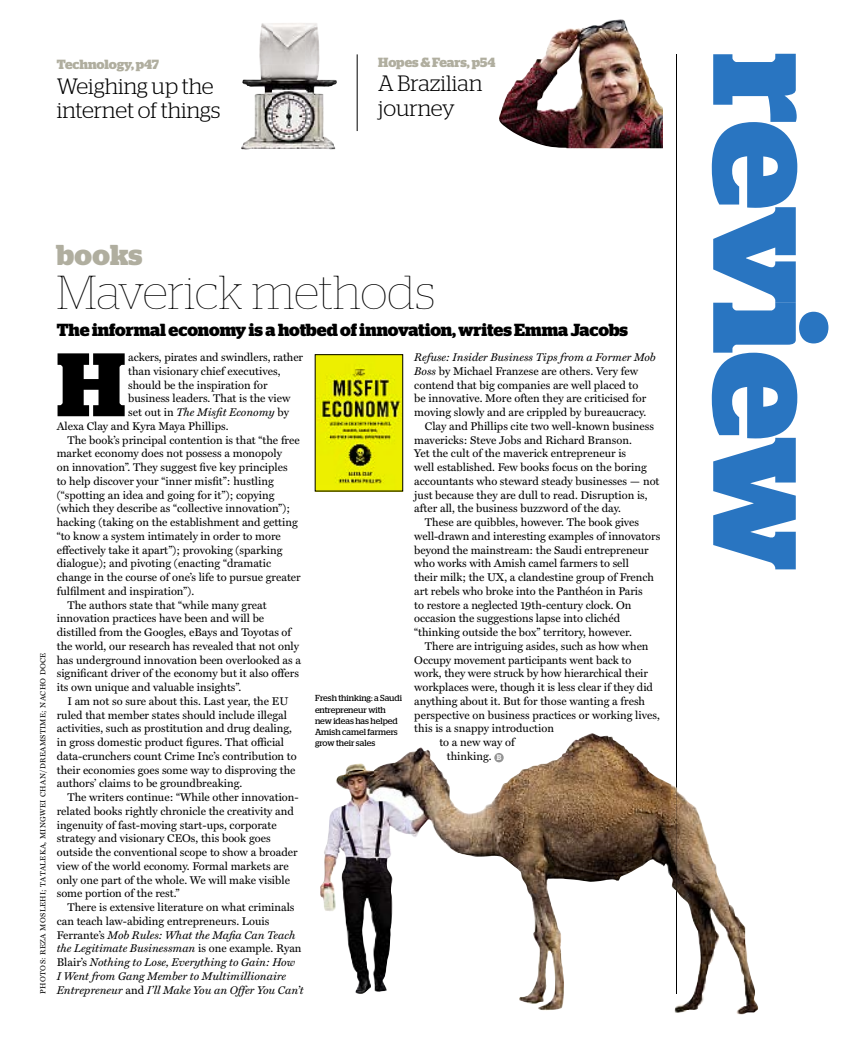
<style>
.page{position:relative;width:858px;height:1063px;background:#fff}
.page>*{position:absolute;margin:0;border:0;box-sizing:border-box;transform-origin:0 0}
.t1{font:156.25px "Stag Bold OV GUBUWA";letter-spacing:-.015em;color:#2975c1}
.t2{font:89.88px "Stag Bold OV GUBUWA";color:#000}
.t3{font:47.5px "Stag Thin OV KUBUWA";letter-spacing:.005em;color:#000}
.t4{font:28.75px "Stag Bold OV GUBUWA";letter-spacing:.01em;color:#b0ae9f}
.t5{font:22.12px/24.4px "Stag Light OV IUBUWA";color:#000}
.t6{font:17.5px "Stag Bold OV GUBUWA";color:#000}
.t7{font:13.25px "Stag Bold OV GUBUWA";letter-spacing:-.005em;color:#b0ae9f}
.t8{font:11.25px "Miller Text Roman OV HUBUWA";color:#000}
.t9{font:11.25px "Miller Text Italic OV JUBUWA";color:#000}
.t10{font:8.75px/11.2px "Stag Book OV LUBUWA";color:#000}
.t11{font:7.5px "Miller Text Roman OV HUBUWA";letter-spacing:.05em;color:#000}
.t12{font:7.5px "Stag Medium OV MUBUWA";color:#fff}
.s1{font-family:"Miller Text Roman OV HUBUWA"}
.s2{font-family:"Miller Text Italic OV JUBUWA"}
</style>
<div class="page">
<hr style="left:676px;top:54px;width:1px;height:940px;background:#000">
<hr style="left:357px;top:54px;width:1px;height:77px;background:#000">
<img style="left:317px;top:357px;width:84px;height:132px">
<div style="left:315px;top:355px;width:88px;height:136px;border:1px solid #000"></div>
<img style="left:324px;top:747px;width:126px;height:106px">
<img style="left:494px;top:733px;width:177px;height:161px">
<img style="left:450px;top:798px;width:45px;height:59px">
<img style="left:671px;top:784px;width:44px;height:229px">
<img style="left:320px;top:853px;width:72px;height:141px">
<img style="left:715px;top:864px;width:43px;height:150px">
<img style="left:519px;top:894px;width:45px;height:117px">
<img style="left:676px;top:787px;width:1px;height:104px">
<img style="left:259px;top:23px;width:60px;height:42px">
<img style="left:242px;top:65px;width:95px;height:42px">
<img style="left:241px;top:107px;width:94px;height:42px">
<img style="left:499px;top:19px;width:164px;height:129px">
<p class="t7" style="left:57px;top:57px;width:104px">Technology,p47</p>
<p class="t5" style="left:57px;top:74px;width:165px">Weighing up the internet of things</p>
<p class="t7" style="left:378px;top:54px;width:118px">Hopes&amp;Fears,p54</p>
<p class="t5" style="left:378px;top:71px;width:106px">A Brazilian journey</p>
<p class="t11" style="left:38px;top:994px;width:343px;rotate:-90deg">PHOTOS: REZA MOSLEHI; TATALEKA, MINGWEI CHAN/DREAMSTIME; NACHO DOCE</p>
<p class="t4" style="left:57px;top:238px;width:87px">books</p>
<p class="t3" style="left:57px;top:267px;width:379px">Maverick methods</p>
<p class="t6" style="left:57px;top:319px;width:573px">Theinformaleconomyisahotbedofinnovation,writesEmmaJacobs</p>
<p class="t2" style="left:57px;top:332px;width:70px">H</p>
<p class="t8" style="left:128px;top:351px;width:176px">ackers, pirates and swindlers, rather</p>
<p class="t8" style="left:128px;top:365px;width:154px">than visionary chief executives,</p>
<p class="t8" style="left:128px;top:378px;width:141px">should be the inspiration for</p>
<p class="t8" style="left:128px;top:392px;width:164px">business leaders. That is the view</p>
<p class="t9" style="left:128px;top:406px;width:162px"><span class="s1">set out in</span> The Misfit Economy <span class="s1">by</span></p>
<p class="t8" style="left:57px;top:420px;width:173px">Alexa Clay and Kyra Maya Phillips.</p>
<p class="t8" style="left:67px;top:433px;width:234px">The book’s principal contention is that “the free</p>
<p class="t8" style="left:57px;top:447px;width:227px">market economy does not possess a monopoly</p>
<p class="t8" style="left:57px;top:461px;width:232px">on innovation”. They suggest five key principles</p>
<p class="t8" style="left:57px;top:475px;width:218px">to help discover your “inner misfit”: hustling</p>
<p class="t8" style="left:57px;top:488px;width:219px">(“spotting an idea and going for it”); copying</p>
<p class="t8" style="left:57px;top:502px;width:235px">(which they describe as “collective innovation”);</p>
<p class="t8" style="left:57px;top:516px;width:242px">hacking (taking on the establishment and getting</p>
<p class="t8" style="left:57px;top:530px;width:226px">“to know a system intimately in order to more</p>
<p class="t8" style="left:57px;top:543px;width:227px">effectively take it apart”); provoking (sparking</p>
<p class="t8" style="left:57px;top:557px;width:216px">dialogue); and pivoting (enacting “dramatic</p>
<p class="t8" style="left:57px;top:571px;width:245px">change in the course of one’s life to pursue greater</p>
<p class="t8" style="left:57px;top:584px;width:139px">fulfilment and inspiration”).</p>
<p class="t8" style="left:67px;top:598px;width:201px">The authors state that “while many great</p>
<p class="t8" style="left:57px;top:612px;width:209px">innovation practices have been and will be</p>
<p class="t8" style="left:57px;top:626px;width:236px">distilled from the Googles, eBays and Toyotas of</p>
<p class="t8" style="left:57px;top:639px;width:244px">the world, our research has revealed that not only</p>
<p class="t8" style="left:57px;top:653px;width:246px">has underground innovation been overlooked as a</p>
<p class="t8" style="left:57px;top:667px;width:244px">significant driver of the economy but it also offers</p>
<p class="t8" style="left:57px;top:681px;width:186px">its own unique and valuable insights”.</p>
<p class="t8" style="left:67px;top:694px;width:222px">I am not so sure about this. Last year, the EU</p>
<p class="t8" style="left:57px;top:708px;width:232px">ruled that member states should include illegal</p>
<p class="t8" style="left:57px;top:722px;width:237px">activities, such as prostitution and drug dealing,</p>
<p class="t8" style="left:57px;top:736px;width:229px">in gross domestic product figures. That official</p>
<p class="t8" style="left:57px;top:749px;width:241px">data-crunchers count Crime Inc’s contribution to</p>
<p class="t8" style="left:57px;top:763px;width:240px">their economies goes some way to disproving the</p>
<p class="t8" style="left:57px;top:777px;width:187px">authors’ claims to be groundbreaking.</p>
<p class="t8" style="left:67px;top:791px;width:233px">The writers continue: “While other innovation-</p>
<p class="t8" style="left:57px;top:804px;width:239px">related books rightly chronicle the creativity and</p>
<p class="t8" style="left:57px;top:818px;width:221px">ingenuity of fast-moving start-ups, corporate</p>
<p class="t8" style="left:57px;top:832px;width:215px">strategy and visionary CEOs, this book goes</p>
<p class="t8" style="left:57px;top:846px;width:242px">outside the conventional scope to show a broader</p>
<p class="t8" style="left:57px;top:859px;width:233px">view of the world economy. Formal markets are</p>
<p class="t8" style="left:57px;top:873px;width:235px">only one part of the whole. We will make visible</p>
<p class="t8" style="left:57px;top:887px;width:124px">some portion of the rest.”</p>
<p class="t8" style="left:67px;top:901px;width:229px">There is extensive literature on what criminals</p>
<p class="t8" style="left:57px;top:914px;width:214px">can teach law-abiding entrepreneurs. Louis</p>
<p class="t9" style="left:57px;top:928px;width:240px"><span class="s1">Ferrante’s</span> Mob Rules: What the Mafia Can Teach</p>
<p class="t9" style="left:57px;top:942px;width:246px">the Legitimate Businessman <span class="s1">is one example. Ryan</span></p>
<p class="t9" style="left:57px;top:956px;width:240px"><span class="s1">Blair’s</span> Nothing to Lose, Everything to Gain: How</p>
<p class="t9" style="left:57px;top:969px;width:231px">I Went from Gang Member to Multimillionaire</p>
<p class="t9" style="left:57px;top:983px;width:248px">Entrepreneur <span class="s1">and</span> I’ll Make You an Offer You Can’t</p>
<p class="t10" style="left:315px;top:693px;width:89px">Fresh thinking: a Saudi entrepreneur with new ideas has helped<br>Amish camel farmers grow their sales</p>
<p class="t9" style="left:414px;top:351px;width:243px">Refuse: Insider Business Tips from a Former Mob</p>
<p class="t8" style="left:414px;top:364px;width:225px"><span class="s2">Boss</span> by Michael Franzese are others. Very few</p>
<p class="t8" style="left:414px;top:378px;width:226px">contend that big companies are well placed to</p>
<p class="t8" style="left:414px;top:392px;width:233px">be innovative. More often they are criticised for</p>
<p class="t8" style="left:414px;top:406px;width:233px">moving slowly and are crippled by bureaucracy.</p>
<p class="t8" style="left:425px;top:419px;width:231px">Clay and Phillips cite two well-known business</p>
<p class="t8" style="left:414px;top:433px;width:219px">mavericks: Steve Jobs and Richard Branson.</p>
<p class="t8" style="left:414px;top:447px;width:213px">Yet the cult of the maverick entrepreneur is</p>
<p class="t8" style="left:414px;top:461px;width:234px">well established. Few books focus on the boring</p>
<p class="t8" style="left:414px;top:474px;width:247px">accountants who steward steady businesses — not</p>
<p class="t8" style="left:414px;top:488px;width:235px">just because they are dull to read. Disruption is,</p>
<p class="t8" style="left:414px;top:502px;width:208px">after all, the business buzzword of the day.</p>
<p class="t8" style="left:425px;top:516px;width:216px">These are quibbles, however. The book gives</p>
<p class="t8" style="left:414px;top:529px;width:247px">well-drawn and interesting examples of innovators</p>
<p class="t8" style="left:414px;top:543px;width:236px">beyond the mainstream: the Saudi entrepreneur</p>
<p class="t8" style="left:414px;top:557px;width:216px">who works with Amish camel farmers to sell</p>
<p class="t8" style="left:414px;top:571px;width:241px">their milk; the UX, a clandestine group of French</p>
<p class="t8" style="left:414px;top:584px;width:230px">art rebels who broke into the Panthéon in Paris</p>
<p class="t8" style="left:414px;top:598px;width:219px">to restore a neglected 19th-century clock. On</p>
<p class="t8" style="left:414px;top:612px;width:207px">occasion the suggestions lapse into clichéd</p>
<p class="t8" style="left:414px;top:626px;width:219px">“thinking outside the box” territory, however.</p>
<p class="t8" style="left:425px;top:639px;width:225px">There are intriguing asides, such as how when</p>
<p class="t8" style="left:414px;top:653px;width:218px">Occupy movement participants went back to</p>
<p class="t8" style="left:414px;top:667px;width:235px">work, they were struck by how hierarchical their</p>
<p class="t8" style="left:414px;top:681px;width:240px">workplaces were, though it is less clear if they did</p>
<p class="t8" style="left:414px;top:694px;width:232px">anything about it. But for those wanting a fresh</p>
<p class="t8" style="left:414px;top:708px;width:247px">perspective on business practices or working lives,</p>
<p class="t8" style="left:414px;top:722px;width:141px">this is a snappy introduction</p>
<p class="t8" style="left:439px;top:736px;width:77px">to a new way of</p>
<p class="t8" style="left:447px;top:749px;width:46px">thinking.</p>
<p class="t12" style="left:496px;top:753px;width:6px">B</p>
<p class="t1" style="left:859px;top:53px;width:519px;rotate:90deg">review</p>
</div>
